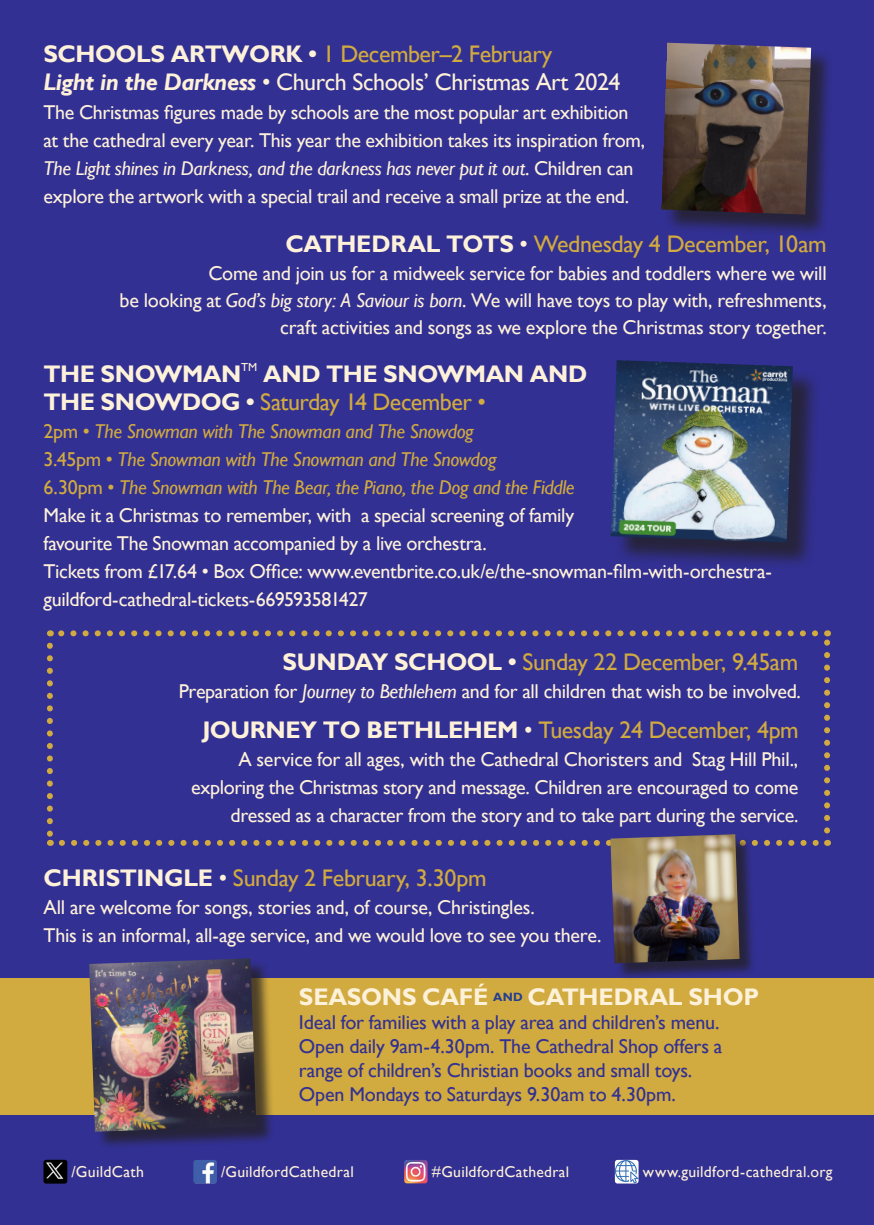
<style>
.page{position:relative;width:874px;height:1225px;background:#fff}
.page>*{position:absolute;margin:0;border:0;box-sizing:border-box;transform-origin:0 0}
.t1{font:24px "Gill Sans";letter-spacing:-.02em;color:#d1aa40}
.t2{font:24px/28px "Gill Sans";letter-spacing:-.02em;color:#fef1d9}
.t3{font:700 24px "Gill Sans";letter-spacing:-.015em;color:#fef1d9}
.t4{font:20px/28px "Gill Sans";letter-spacing:-.015em;color:#fef1d9}
.t5{font:20px "Gill Sans";letter-spacing:-.01em;color:#323092}
.t6{font:italic 20px "Gill Sans";letter-spacing:-.02em;color:#d1aa40}
.t7{font:15.8px "Gill Sans";letter-spacing:.02em;color:#fef1d9}
.t8{font:15.6px "Gill Sans";letter-spacing:.015em;color:#fef1d9}
.s1{font-weight:700}
.s2{color:#d1aa40}
.s3{font-weight:700;font-style:italic}
.s4{font-style:italic}
.s5{font-weight:700;color:#fef1d9}
.s6{color:#fef1d9}
.s7{font-style:normal}
.s8{font-size:15.4px}
</style>
<div class="page">
<div style="left:0;top:0;width:873px;height:1225px;background:#323092"></div>
<div style="left:0;top:978px;width:873px;height:136px;background:#d1aa40"></div>
<div style="left:91px;top:960px;width:184px;height:189px;background:#231f20;opacity:.75"></div>
<img style="left:89px;top:958px;width:167px;height:173px">
<div style="left:663px;top:46px;width:170px;height:191px;background:#231f20;opacity:.75"></div>
<img style="left:661px;top:43px;width:149px;height:171px">
<div style="left:614px;top:364px;width:206px;height:206px;background:#231f20;opacity:.75"></div>
<img style="left:610px;top:360px;width:182px;height:182px">
<img style="left:193px;top:1160px;width:24px;height:23px">
<img style="left:43px;top:1159px;width:24px;height:24px">
<img style="left:614px;top:1159px;width:24px;height:24px">
<img style="left:404px;top:1160px;width:23px;height:23px">
<svg style="left:62px;top:840px;width:757px;height:6px"></svg>
<svg style="left:47px;top:645px;width:6px;height:201px"></svg>
<svg style="left:824px;top:630px;width:5px;height:200px"></svg>
<svg style="left:50px;top:630px;width:764px;height:6px"></svg>
<div style="left:612px;top:837px;width:144px;height:143px;background:#231f20;opacity:.75"></div>
<img style="left:610px;top:834px;width:129px;height:129px">
<p class="t2" style="left:43px;top:41px;width:578px"><span class="s1">SCHOOLS ARTWORK •</span> <span class="s2">1 December–2 February<br></span><span class="s3">Light in the Darkness</span> • Church Schools’ Christmas Art 2024</p>
<p class="t4" style="left:43px;top:99px;width:603px">The Christmas figures made by schools are the most popular art exhibition at the cathedral every year. This year the exhibition takes its inspiration from, <span class="s4">The Light shines in Darkness, and the darkness has never put it out</span>. Children can explore the artwork with a special trail and receive a small prize at the end.</p>
<p class="t1" style="left:285px;top:230px;width:542px"><span class="s5">CATHEDRAL TOTS</span> <span class="s6">•</span> Wednesday 4 December, 10am</p>
<p class="t4" style="left:208px;top:259px;width:619px">Come and join us for a midweek service for babies and toddlers where we will</p>
<p class="t4" style="left:120px;top:286px;width:708px">be looking at <span class="s4">God’s big story: A Saviour is born</span>. We will have toys to play with, refreshments,</p>
<p class="t4" style="left:280px;top:313px;width:547px">craft activities and songs as we explore the Christmas story together.</p>
<p class="t3" style="left:43px;top:359px;width:545px">THE SNOWMAN<sup>TM</sup> AND THE SNOWMAN AND</p>
<p class="t1" style="left:43px;top:387px;width:443px"><span class="s5">THE SNOWDOG •</span> Saturday 14 December •</p>
<p class="t6" style="left:43px;top:419px;width:431px"><span class="s7">2pm •</span> The Snowman with The Snowman and The Snowdog</p>
<p class="t6" style="left:43px;top:447px;width:454px"><span class="s7">3.45pm •</span> The Snowman with The Snowman and The Snowdog</p>
<p class="t6" style="left:43px;top:475px;width:532px"><span class="s7">6.30pm •</span> The Snowman with The Bear, the Piano, the Dog and the Fiddle</p>
<p class="t4" style="left:43px;top:501px;width:532px">Make it a Christmas to remember, with a special screening of family</p>
<p class="t4" style="left:43px;top:529px;width:444px">favourite The Snowman accompanied by a live orchestra.</p>
<p class="t4" style="left:43px;top:557px;width:729px">Tickets from £17.64 • Box Office: www.eventbrite.co.uk/e/the-snowman-film-with-orchestra&shy;guildford-cathedral-tickets-669593581427</p>
<p class="t1" style="left:282px;top:647px;width:517px"><span class="s5">SUNDAY SCHOOL •</span> Sunday 22 December, 9.45am</p>
<p class="t4" style="left:179px;top:678px;width:623px">Preparation for <span class="s4">Journey to Bethlehem</span> and for all children that wish to be involved.</p>
<p class="t1" style="left:202px;top:716px;width:597px"><span class="s5">JOURNEY TO BETHLEHEM</span> <span class="s6">•</span> Tuesday 24 December, 4pm</p>
<p class="t4" style="left:191px;top:745px;width:608px;text-align:right">A service for all ages, with the Cathedral Choristers and Stag Hill Phil., exploring the Christmas story and message. Children are encouraged to come dressed as a character from the story and to take part during the service.</p>
<p class="t1" style="left:43px;top:863px;width:444px"><span class="s5">CHRISTINGLE</span> <span class="s6">•</span> Sunday 2 February, 3.30pm</p>
<p class="t4" style="left:43px;top:893px;width:492px">All are welcome for songs, stories and, of course, Christingles.</p>
<p class="t4" style="left:43px;top:921px;width:559px">This is an informal, all-age service, and we would love to see you there.</p>
<p class="t3" style="left:299px;top:982px;width:461px">SEASONS CAFÉ <sup>AND</sup> CATHEDRAL SHOP</p>
<p class="t5" style="left:299px;top:1010px;width:422px">Ideal for families with a play area and children’s menu.</p>
<p class="t5" style="left:299px;top:1034px;width:425px">Open daily 9am-4.30pm. The Cathedral Shop offers a</p>
<p class="t5" style="left:299px;top:1058px;width:395px">range of children’s Christian books and small toys.</p>
<p class="t5" style="left:299px;top:1082px;width:378px">Open Mondays to Saturdays 9.30am to 4.30pm.</p>
<p class="t7" style="left:71px;top:1162px;width:74px">/GuildCath</p>
<p class="t8" style="left:221px;top:1163px;width:134px">/GuildfordCathedral</p>
<p class="t8" style="left:431px;top:1163px;width:139px">#GuildfordCathe<span class="s8">dral</span></p>
<p class="t8" style="left:642px;top:1163px;width:191px">www.guildford-cathedral.org</p>
</div>
